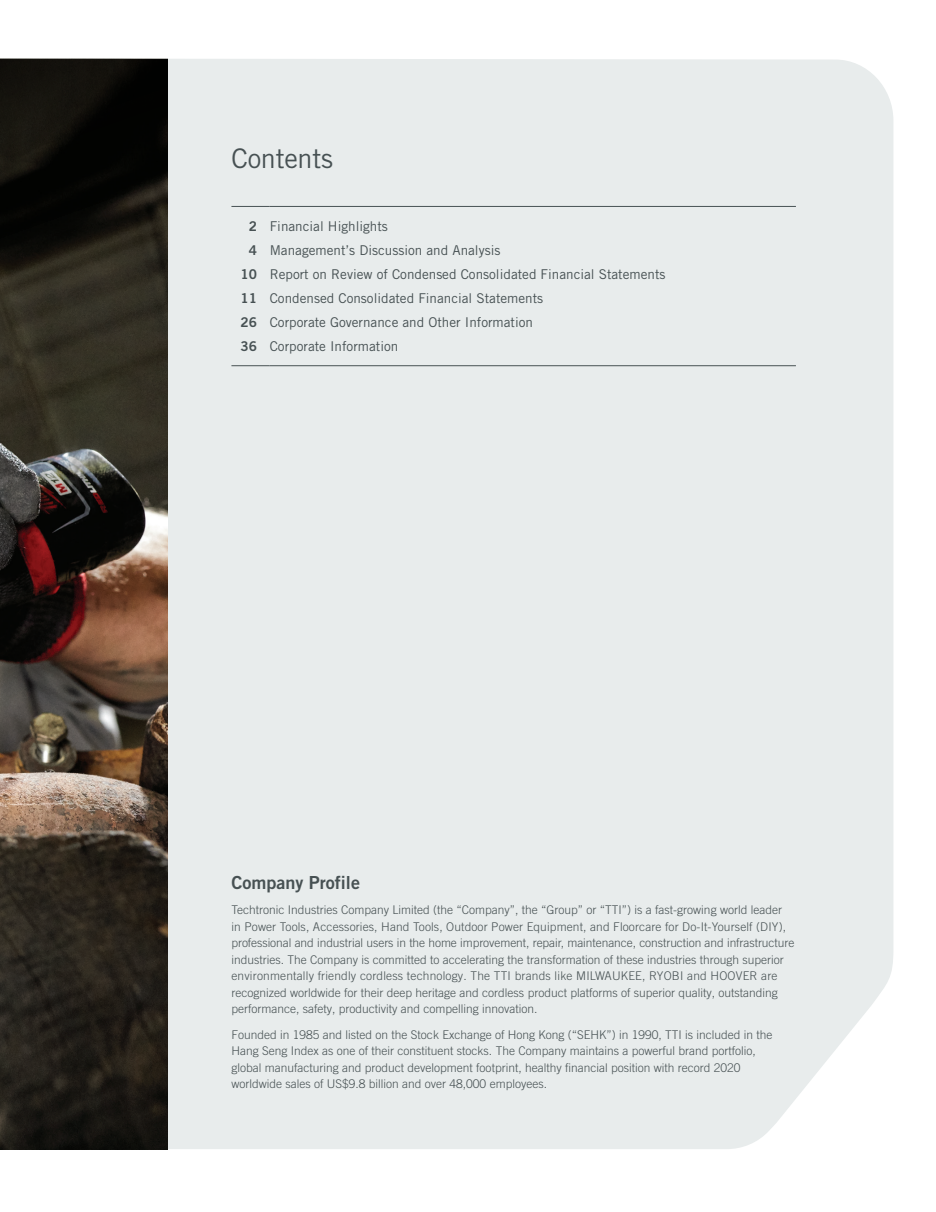
<style>
.page{position:relative;width:936px;height:1212px;background:#fff}
.page>*{position:absolute;margin:0;border:0;box-sizing:border-box;transform-origin:0 0}
.t1{font:27px "Trade Gothic LT Pro";letter-spacing:-.01em;color:#475153}
._14_CP_head{font:18px "Trade Gothic LT Pro Bd 2";color:#475153}
._12_Contents_body{font:13.5px "Trade Gothic LT Pro";color:#475153}
._10_Contents_page_no{font:13.5px "Trade Gothic LT Pro Bd 2";color:#475153}
._15_CP_body_text{font:300 12px/16.5px "Trade Gothic LT Pro";color:#475153}
</style>
<div class="page">
<div style="left:0;top:58px;width:893px;height:1091px;background:#e8ecec"></div>
<img style="left:0;top:769px;width:168px;height:380px">
<svg style="left:0;top:59px;width:168px;height:710px;background:#342b23"></svg>
<hr style="left:231px;top:206px;width:39px;height:1px;background:#475153">
<hr style="left:270px;top:206px;width:525px;height:1px;background:#475153">
<hr style="left:231px;top:365px;width:39px;height:1px;background:#475153">
<hr style="left:270px;top:365px;width:525px;height:1px;background:#475153">
<p class="t1" style="left:231px;top:142px;width:103px">Contents</p>
<p class="_10_Contents_page_no" style="left:249px;top:218px;width:10px">2</p>
<p class="_10_Contents_page_no" style="left:249px;top:242px;width:10px">4</p>
<p class="_10_Contents_page_no" style="left:240px;top:266px;width:18px">10</p>
<p class="_10_Contents_page_no" style="left:240px;top:290px;width:18px">11</p>
<p class="_10_Contents_page_no" style="left:240px;top:314px;width:18px">26</p>
<p class="_10_Contents_page_no" style="left:240px;top:338px;width:18px">36</p>
<p class="_12_Contents_body" style="left:270px;top:218px;width:120px">Financial Highlights</p>
<p class="_12_Contents_body" style="left:270px;top:242px;width:232px">Management’s Discussion and Analysis</p>
<p class="_12_Contents_body" style="left:270px;top:266px;width:397px">Report on Review of Condensed Consolidated Financial Statements</p>
<p class="_12_Contents_body" style="left:270px;top:290px;width:275px">Condensed Consolidated Financial Statements</p>
<p class="_12_Contents_body" style="left:270px;top:314px;width:265px">Corporate Governance and Other Information</p>
<p class="_12_Contents_body" style="left:270px;top:338px;width:130px">Corporate Information</p>
<p class="_14_CP_head" style="left:231px;top:872px;width:130px">Company Profile</p>
<p class="_15_CP_body_text" style="left:231px;top:901px;width:564px">Techtronic Industries Company Limited (the “Company”, the “Group” or “TTI”) is a fast-growing world leader in Power Tools, Accessories, Hand Tools, Outdoor Power Equipment, and Floorcare for Do-It-Yourself (DIY), professional and industrial users in the home improvement, repair, maintenance, construction and infrastructure industries. The Company is committed to accelerating the transformation of these industries through superior environmentally friendly cordless technology. The TTI brands like MILWAUKEE, RYOBI and HOOVER are recognized worldwide for their deep heritage and cordless product platforms of superior quality, outstanding performance, safety, productivity and compelling innovation.</p>
<p class="_15_CP_body_text" style="left:231px;top:1026px;width:542px">Founded in 1985 and listed on the Stock Exchange of Hong Kong (“SEHK”) in 1990, TTI is included in the Hang Seng Index as one of their constituent stocks. The Company maintains a powerful brand portfolio, global manufacturing and product development footprint, healthy financial position with record 2020 worldwide sales of US$9.8 billion and over 48,000 employees.</p>
</div>
